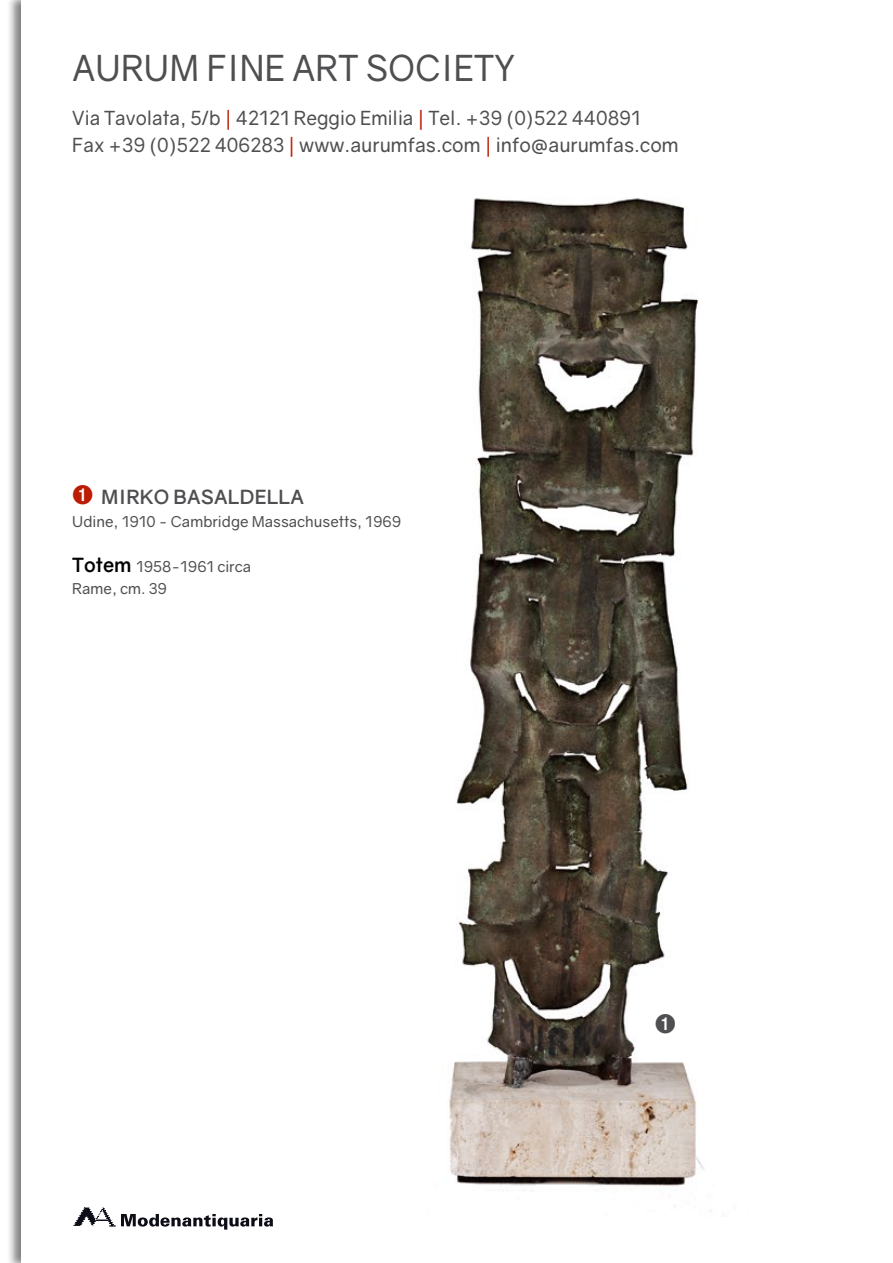
<style>
.page{position:relative;width:893px;height:1263px;background:#fff}
.page>*{position:absolute;margin:0;border:0;box-sizing:border-box;transform-origin:0 0}
.t1{font:36px "Gravity";letter-spacing:.01em;color:#4f4e51;scale:.95 1}
.t2{font:19.5px/27px "Gravity";color:#4f4e51}
.t3{font:700 19.5px "Gravity";letter-spacing:.01em;color:#4f4e51}
.t4{font:15px/22.5px "Gravity";color:#4f4e51}
.s1{color:#bc1c03}
.s2{font-weight:700;font-size:19.5px;color:#000}
</style>
<div class="page">
<div style="left:6px;top:0;width:67px;height:1263px;background:#000;opacity:.5"></div>
<div style="left:21px;top:0;width:50px;height:1263px;background:#fff"></div>
<svg style="left:74px;top:1207px;width:199px;height:22px"></svg>
<img style="left:449px;top:198px;width:262px;height:1013px">
<svg style="left:656px;top:1013px;width:19px;height:20px"></svg>
<h1 class="t1" style="left:72px;top:46px;width:467px">AURUM FINE ART SOCIETY</h1>
<p class="t2" style="left:72px;top:104px;width:608px">Via Tavolata, 5/b <span class="s1">|</span> 42121 Reggio Emilia <span class="s1">|</span> Tel. +39 (0)522 440891<br>Fax +39 (0)522 406283 <span class="s1">|</span> www.aurumfas.com <span class="s1">|</span> info@aurumfas.com</p>
<p class="t3" style="left:72px;top:485px;width:233px"><span class="s1">➊</span> MIRKO BASALDELLA</p>
<p class="t4" style="left:72px;top:510px;width:330px">Udine, 1910 - Cambridge Massachusetts, 1969</p>
<p class="t4" style="left:72px;top:555px;width:180px"><span class="s2">TOTEM</span> 1958-1961 circa<br>Rame, cm. 39</p>
</div>
